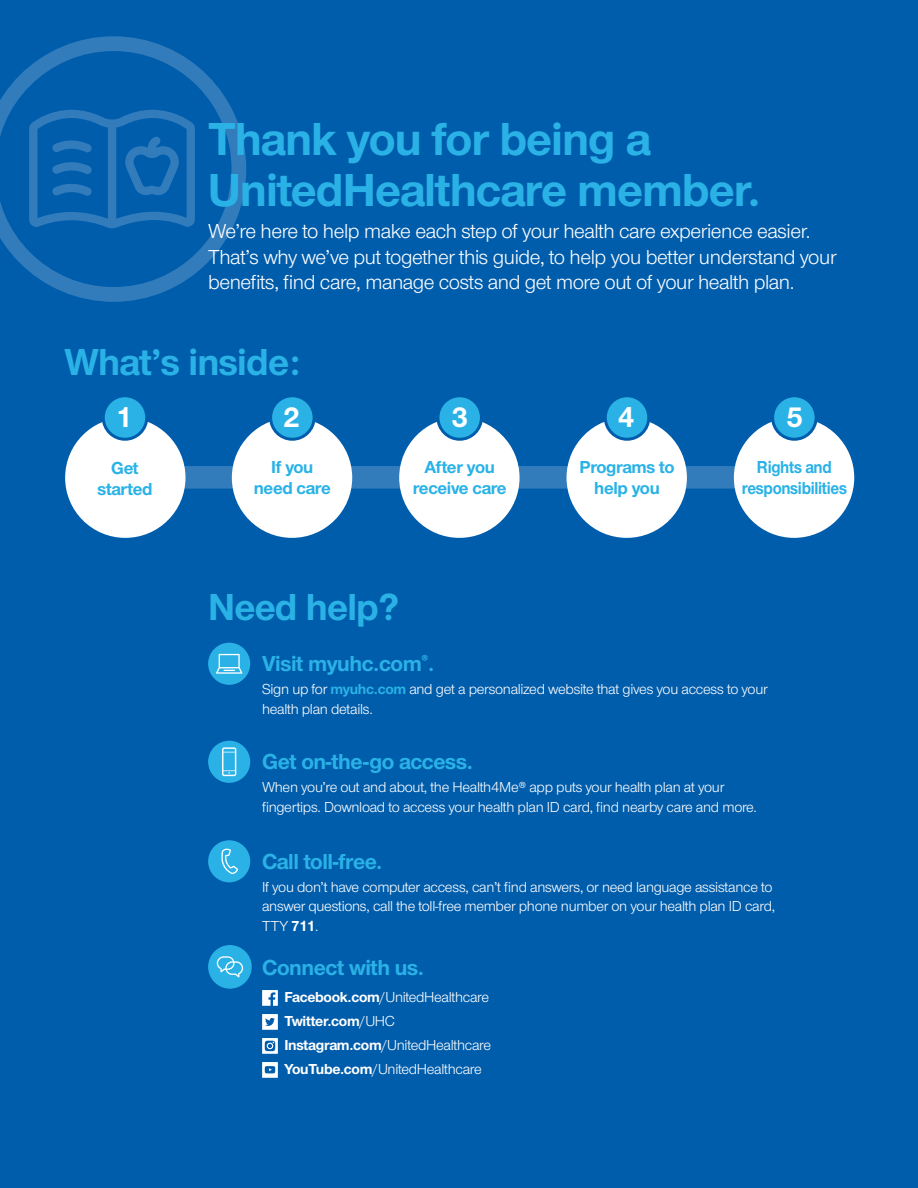
<style>
.page{position:relative;width:918px;height:1188px;background:#005dac}
.page>*{position:absolute;margin:0;border:0;box-sizing:border-box;transform-origin:0 0}
.t1{font:700 48px/51px "UHC Sans";letter-spacing:-.02em;color:#2ab2e7}
.t2{font:700 39px "UHC Sans";letter-spacing:-.02em;color:#2ab2e7}
.t3{font:700 29.25px "UHC Sans";color:#fff}
.t4{font:700 22.5px "UHC Sans";letter-spacing:-.02em;color:#2ab2e7}
.t5{font:21px/25.5px "UHC Sans";letter-spacing:-.02em;color:#fff}
.t6{font:700 18px/21px "UHC Sans";letter-spacing:-.02em;color:#2ab2e7;text-align:center}
.t7{font:700 18px/21px "UHC Sans";letter-spacing:-.02em;color:#2ab2e7;text-align:center;scale:.9 1}
.t8{font:15px/19.5px "UHC Sans";letter-spacing:-.02em;color:#fff}
.s1{font-weight:700;color:#2ab2e7}
.s2{font-weight:700}
</style>
<div class="page">
<svg style="left:0;top:36px;width:246px;height:266px"></svg>
<div style="left:210px;top:644px;width:39px;height:39px;background:#2ab2e7;border-radius:50%"></div>
<div style="left:208px;top:643px;width:42px;height:42px;border:3px solid #2ab2e7;border-radius:50%"></div>
<svg style="left:216px;top:654px;width:26px;height:20px"></svg>
<div style="left:209px;top:742px;width:40px;height:40px;background:#2ab2e7;border-radius:50%"></div>
<div style="left:208px;top:741px;width:42px;height:42px;border:2px solid #2ab2e7;border-radius:50%"></div>
<svg style="left:222px;top:747px;width:14px;height:29px"></svg>
<div style="left:210px;top:842px;width:39px;height:39px;background:#2ab2e7;border-radius:50%"></div>
<div style="left:208px;top:840px;width:42px;height:42px;border:3px solid #2ab2e7;border-radius:50%"></div>
<svg style="left:221px;top:849px;width:17px;height:25px"></svg>
<div style="left:209px;top:946px;width:42px;height:42px;background:#2ab2e7;border-radius:50%"></div>
<div style="left:208px;top:945px;width:44px;height:44px;border:2px solid #2ab2e7;border-radius:50%"></div>
<svg style="left:217px;top:956px;width:26px;height:21px"></svg>
<svg style="left:262px;top:990px;width:16px;height:16px"></svg>
<svg style="left:262px;top:1014px;width:16px;height:16px"></svg>
<svg style="left:262px;top:1038px;width:16px;height:16px"></svg>
<svg style="left:262px;top:1062px;width:16px;height:16px"></svg>
<div style="left:125px;top:466px;width:670px;height:23px;background:#327cbc"></div>
<div style="left:65px;top:418px;width:121px;height:120px;background:#fff;border-radius:50%"></div>
<div style="left:103px;top:396px;width:44px;height:43px;background:#2ab2e7;border-radius:50%"></div>
<div style="left:102px;top:394px;width:46px;height:47px;border:3px solid #005dac;border-radius:50%"></div>
<div style="left:232px;top:418px;width:120px;height:120px;background:#fff;border-radius:50%"></div>
<div style="left:271px;top:396px;width:43px;height:43px;background:#2ab2e7;border-radius:50%"></div>
<div style="left:269px;top:394px;width:47px;height:47px;border:3px solid #005dac;border-radius:50%"></div>
<div style="left:399px;top:418px;width:121px;height:120px;background:#fff;border-radius:50%"></div>
<div style="left:438px;top:396px;width:43px;height:43px;background:#2ab2e7;border-radius:50%"></div>
<div style="left:436px;top:394px;width:47px;height:47px;border:3px solid #005dac;border-radius:50%"></div>
<div style="left:567px;top:418px;width:120px;height:120px;background:#fff;border-radius:50%"></div>
<div style="left:605px;top:396px;width:44px;height:43px;background:#2ab2e7;border-radius:50%"></div>
<div style="left:604px;top:394px;width:46px;height:47px;border:3px solid #005dac;border-radius:50%"></div>
<div style="left:734px;top:418px;width:120px;height:120px;background:#fff;border-radius:50%"></div>
<div style="left:773px;top:396px;width:43px;height:43px;background:#2ab2e7;border-radius:50%"></div>
<div style="left:771px;top:394px;width:47px;height:47px;border:3px solid #005dac;border-radius:50%"></div>
<svg style="left:29px;top:110px;width:166px;height:118px"></svg>
<h1 class="t1" style="left:208px;top:112px;width:554px">Thank you for being a<br>UnitedHealthcare member.</h1>
<h3 class="t5" style="left:208px;top:218px;width:630px">We’re here to help make each step of your health care experience easier.<br>That’s why we’ve put together this guide, to help you better understand your benefits, find care, manage costs and get more out of your health plan.</h3>
<h2 class="t2" style="left:64px;top:335px;width:238px">What’s inside:</h2>
<h3 class="t3" style="left:116px;top:398px;width:18px">1</h3>
<h3 class="t3" style="left:283px;top:398px;width:18px">2</h3>
<h3 class="t3" style="left:452px;top:398px;width:18px">3</h3>
<h3 class="t3" style="left:618px;top:398px;width:18px">4</h3>
<h3 class="t3" style="left:786px;top:398px;width:18px">5</h3>
<p class="t6" style="left:97px;top:457px;width:57px">Get started</p>
<p class="t6" style="left:254px;top:456px;width:79px">If you need care</p>
<p class="t6" style="left:413px;top:456px;width:95px">After you receive care</p>
<p class="t6" style="left:579px;top:456px;width:97px">Programs to help you</p>
<p class="t7" style="left:742px;top:456px;width:119px">Rights and responsibilities</p>
<h2 class="t2" style="left:208px;top:581px;width:193px">Need help?</h2>
<h3 class="t4" style="left:262px;top:649px;width:174px">Visit myuhc.com<sup>®</sup>.</h3>
<p class="t8" style="left:262px;top:679px;width:507px">Sign up for <span class="s1">myuhc.com</span> and get a personalized website that gives you access to your health plan details.</p>
<h3 class="t4" style="left:262px;top:747px;width:212px">Get on-the-go access.</h3>
<p class="t8" style="left:262px;top:777px;width:496px">When you’re out and about, the Health4Me® app puts your health plan at your fingertips. Download to access your health plan ID card, find nearby care and more.</p>
<h3 class="t4" style="left:262px;top:846px;width:122px">Call toll-free.</h3>
<p class="t8" style="left:262px;top:876px;width:515px">If you don’t have computer access, can’t find answers, or need language assistance to answer questions, call the toll-free member phone number on your health plan ID card,<br>TTY <span class="s2">711</span>.</p>
<h3 class="t4" style="left:262px;top:953px;width:164px">Connect with us.</h3>
<p class="t8" style="left:284px;top:985px;width:208px;line-height:24px"><span class="s2">Facebook.com</span>/UnitedHealthcare<br><span class="s2">Twitter.com</span>/UHC<br><span class="s2">Instagram.com</span>/UnitedHealthcare<br><span class="s2">YouTube.com</span>/UnitedHealthcare</p>
</div>
